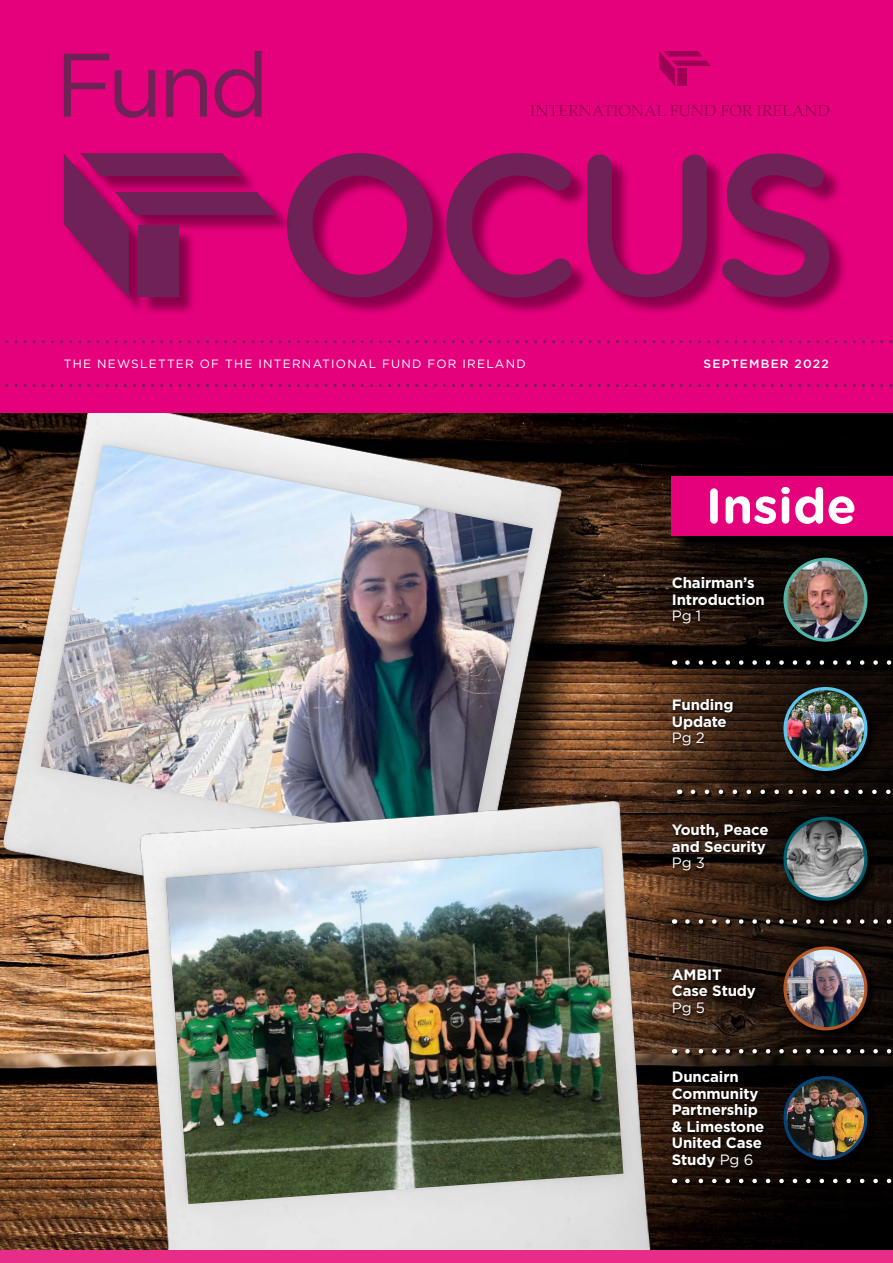
<style>
.page{position:relative;width:893px;height:1263px;background:#fff}
.page>*{position:absolute;margin:0;border:0;box-sizing:border-box;transform-origin:0 0}
.t1{font:700 15px/16.5px "Gotham";letter-spacing:-.01em;color:#fff}
.t2{font:15px "Gotham";letter-spacing:-.01em;color:#fff}
.t3{font:12px "Gotham";letter-spacing:.1em;color:#fff}
.t4{font:500 12px "Gotham";letter-spacing:.1em;color:#fff}
.s1{font-weight:400}
</style>
<div class="page">
<img style="left:0;top:412px;width:627px;height:838px">
<img style="left:0;top:412px;width:606px;height:571px">
<img style="left:41px;top:445px;width:492px;height:405px">
<svg style="left:627px;top:412px;width:266px;height:838px;background:#1c100a"></svg>
<div style="left:0;top:0;width:893px;height:412px;background:#e5007c"></div>
<div style="left:785px;top:559px;width:91px;height:92px;background:#000;opacity:.8"></div>
<img style="left:785px;top:559px;width:81px;height:81px;border-radius:40px">
<div style="left:783px;top:558px;width:84px;height:84px;border:3px solid #52b3a7;border-radius:50%"></div>
<div style="left:785px;top:688px;width:91px;height:92px;background:#000;opacity:.8"></div>
<img style="left:785px;top:689px;width:81px;height:80px;border-radius:40px">
<div style="left:783px;top:687px;width:84px;height:84px;border:3px solid #5ac5f2;border-radius:50%"></div>
<div style="left:785px;top:818px;width:91px;height:92px;background:#000;opacity:.8"></div>
<img style="left:785px;top:818px;width:81px;height:81px;border-radius:40px">
<div style="left:783px;top:817px;width:84px;height:84px;border:3px solid #006070;border-radius:50%"></div>
<div style="left:785px;top:947px;width:91px;height:92px;background:#000;opacity:.8"></div>
<img style="left:785px;top:948px;width:81px;height:81px;border-radius:40px">
<div style="left:783px;top:946px;width:84px;height:84px;border:3px solid #b75725;border-radius:50%"></div>
<div style="left:785px;top:1077px;width:91px;height:92px;background:#000"></div>
<img style="left:785px;top:1078px;width:81px;height:80px;border-radius:40px">
<div style="left:783px;top:1076px;width:84px;height:84px;border:3px solid #064276;border-radius:50%"></div>
<svg style="left:5px;top:340px;width:888px;height:3px"></svg>
<svg style="left:5px;top:384px;width:888px;height:3px"></svg>
<div style="left:289px;top:155px;width:558px;height:161px;background:#000;opacity:.4"></div>
<svg style="left:294px;top:153px;width:535px;height:144px"></svg>
<div style="left:66px;top:155px;width:228px;height:161px;background:#000;opacity:.4"></div>
<svg style="left:64px;top:153px;width:213px;height:145px"></svg>
<svg style="left:674px;top:536px;width:219px;height:19px;background:#080402"></svg>
<div style="left:672px;top:476px;width:221px;height:60px;background:#e5007c"></div>
<svg style="left:710px;top:487px;width:144px;height:37px"></svg>
<div style="left:673px;top:661px;width:220px;height:7px;background:#000"></div>
<svg style="left:687px;top:660px;width:206px;height:5px"></svg>
<svg style="left:691px;top:791px;width:202px;height:7px"></svg>
<svg style="left:693px;top:789px;width:200px;height:5px"></svg>
<div style="left:673px;top:920px;width:220px;height:7px;background:#000;opacity:.8"></div>
<svg style="left:691px;top:919px;width:202px;height:5px"></svg>
<div style="left:673px;top:1050px;width:220px;height:7px;background:#000;opacity:.8"></div>
<svg style="left:691px;top:1049px;width:202px;height:4px"></svg>
<div style="left:673px;top:1180px;width:220px;height:7px;background:#000"></div>
<svg style="left:691px;top:1179px;width:202px;height:4px"></svg>
<div style="left:671px;top:575px;width:97px;height:53px;background:#000;opacity:.8"></div>
<div style="left:671px;top:698px;width:65px;height:52px;background:#000;opacity:.8"></div>
<div style="left:671px;top:968px;width:88px;height:51px;background:#000;opacity:.8"></div>
<div style="left:670px;top:823px;width:102px;height:52px;background:#000;opacity:.8"></div>
<div style="left:671px;top:1069px;width:97px;height:102px;background:#000;opacity:.8"></div>
<svg style="left:64px;top:51px;width:197px;height:67px"></svg>
<svg style="left:659px;top:51px;width:52px;height:35px"></svg>
<svg style="left:530px;top:105px;width:299px;height:11px"></svg>
<img style="left:102px;top:775px;width:589px;height:475px">
<div style="left:0;top:1250px;width:893px;height:13px;background:#e82d89"></div>
<img style="left:166px;top:847px;width:457px;height:357px">
<p class="t3" style="left:64px;top:357px;width:463px">THE NEWSLETTER OF THE INTERNATIONAL FUND FOR IRELAND</p>
<p class="t4" style="left:704px;top:357px;width:127px">SEPTEMBER 2022</p>
<p class="t1" style="left:672px;top:574px;width:95px">Chairman’s<br>Introduction</p>
<p class="t2" style="left:672px;top:608px;width:31px">Pg 1</p>
<p class="t1" style="left:672px;top:696px;width:63px">Funding<br>Update</p>
<p class="t2" style="left:672px;top:730px;width:35px">Pg 2</p>
<p class="t1" style="left:672px;top:821px;width:98px">Youth, Peace and Security</p>
<p class="t2" style="left:672px;top:855px;width:35px">Pg 3</p>
<p class="t1" style="left:672px;top:966px;width:86px">AMBIT<br>Case Study</p>
<p class="t2" style="left:672px;top:999px;width:35px">Pg 5</p>
<p class="t1" style="left:672px;top:1068px;width:94px">Duncairn<br>Community<br>Partnership &amp; Limestone<br>United Case<br>Study <span class="s1">Pg 6</span></p>
</div>
